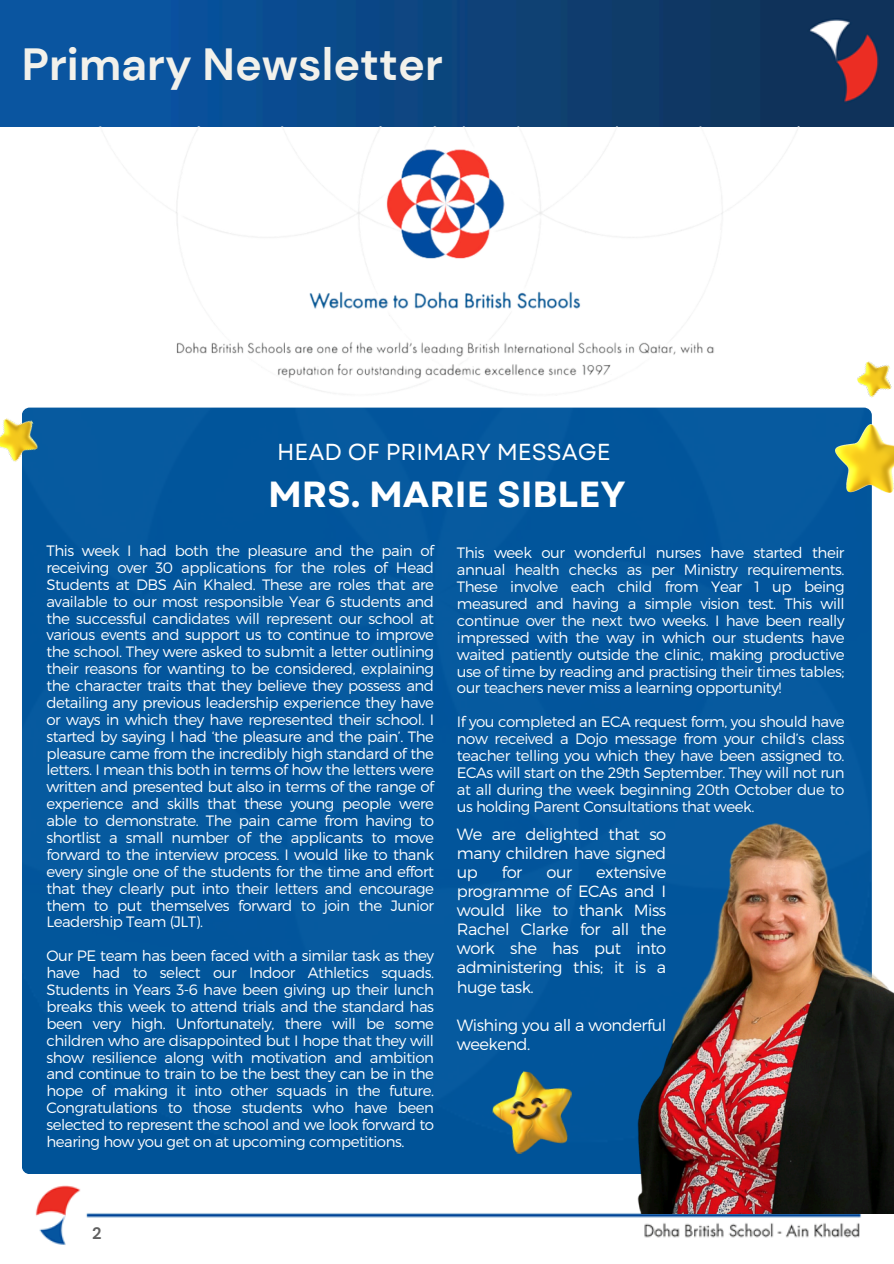
<style>
.page{position:relative;width:894px;height:1264px;background:#fff}
.page>*{position:absolute;margin:0;border:0;box-sizing:border-box;transform-origin:0 0}
.t1{font:700 45px "DM Sans";color:#f2f1eb}
.t2{font:700 36.3px "Garet";color:#fff}
.t3{font:23.1px "Garet";color:#fff}
.t4{font:700 16.5px "DM Sans";color:#616161}
.t5{font:300 16.2px/19.2px "Montserrat";letter-spacing:-.03em;color:#fff;text-align:justify}
.t6{font:300 15px/16.8px "Montserrat";letter-spacing:-.03em;color:#fff;text-align:justify}
</style>
<div class="page">
<img style="left:22px;top:408px;width:871px;height:837px">
<img style="left:0;top:0;width:893px;height:127px">
<div style="left:22px;top:407px;width:849px;height:767px;background:#03569c;border-radius:8px"></div>
<img style="left:92px;top:126px;width:709px;height:267px">
<img style="left:629px;top:807px;width:264px;height:406px">
<img style="left:489px;top:1069px;width:84px;height:88px">
<img style="left:835px;top:425px;width:58px;height:67px">
<img style="left:0;top:408px;width:46px;height:58px">
<img style="left:857px;top:361px;width:35px;height:37px">
<p class="t1" style="left:22px;top:36px;width:422px">Primary Newsletter</p>
<p class="t3" style="left:277px;top:435px;width:335px">HEAD OF PRIMARY MESSAGE</p>
<h3 class="t2" style="left:268px;top:468px;width:359px">MRS. MARIE SIBLEY</h3>
<h2 class="t6" style="left:46px;top:541px;width:389px">This week I had both the pleasure and the pain of receiving over 30 applications for the roles of Head Students at DBS Ain Khaled. These are roles that are available to our most responsible Year 6 students and the successful candidates will represent our school at various events and support us to continue to improve the school. They were asked to submit a letter outlining their reasons for wanting to be considered, explaining the character traits that they believe they possess and detailing any previous leadership experience they have or ways in which they have represented their school. I started by saying I had ‘the pleasure and the pain’. The pleasure came from the incredibly high standard of the letters. I mean this both in terms of how the letters were written and presented but also in terms of the range of experience and skills that these young people were able to demonstrate. The pain came from having to shortlist a small number of the applicants to move forward to the interview process. I would like to thank every single one of the students for the time and effort that they clearly put into their letters and encourage them to put themselves forward to join the Junior Leadership Team (JLT).</h2>
<p class="t6" style="left:46px;top:946px;width:389px">Our PE team has been faced with a similar task as they have had to select our Indoor Athletics squads.<br>Students in Years 3-6 have been giving up their lunch breaks this week to attend trials and the standard has been very high. Unfortunately, there will be some children who are disappointed but I hope that they will show resilience along with motivation and ambition and continue to train to be the best they can be in the hope of making it into other squads in the future.<br>Congratulations to those students who have been selected to represent the school and we look forward to hearing how you get on at upcoming competitions.</p>
<p class="t6" style="left:456px;top:544px;width:389px">This week our wonderful nurses have started their annual health checks as per Ministry requirements.<br>These involve each child from Year 1 up being measured and having a simple vision test. This will continue over the next two weeks. I have been really impressed with the way in which our students have waited patiently outside the clinic, making productive use of time by reading and practising their times tables; our teachers never miss a learning opportunity!</p>
<p class="t6" style="left:456px;top:712px;width:389px">If you completed an ECA request form, you should have now received a Dojo message from your child’s class teacher telling you which they have been assigned to.<br>ECAs will start on the 29th September. They will not run at all during the week beginning 20th October due to us holding Parent Consultations that week.</p>
<p class="t5" style="left:456px;top:823px;width:211px">We are delighted that so many children have signed up</p>
<p class="t5" style="left:502px;top:861px;width:22px">for</p>
<p class="t5" style="left:546px;top:861px;width:27px">our</p>
<p class="t5" style="left:456px;top:861px;width:211px;text-indent:139px">extensive programme of ECAs and I would like to thank Miss Rachel Clarke for all the work she has put into administering this; it is a huge task.</p>
<p class="t5" style="left:456px;top:1014px;width:211px">Wishing you all a wonderful weekend.</p>
<p class="t4" style="left:92px;top:1222px;width:11px">2</p>
</div>
